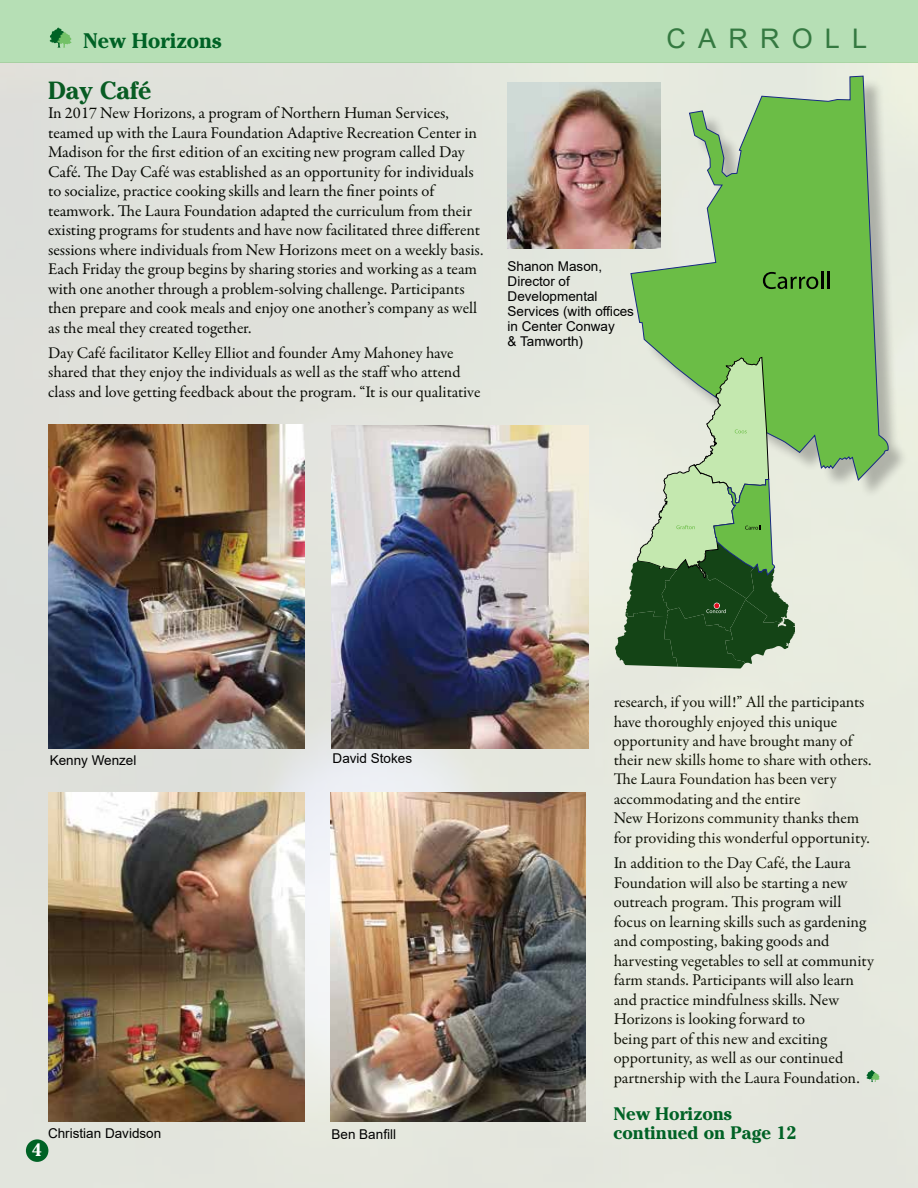
<style>
.page{position:relative;width:918px;height:1188px;background:#fff}
.page>*{position:absolute;margin:0;border:0;box-sizing:border-box;transform-origin:0 0}
.t1{font:27px "Arial";letter-spacing:.45em;color:#357941}
.t2{font:700 24.75px "Cheltenham";color:#006225}
.t3{font:700 21px "Cheltenham";color:#006225}
.t4{font:700 18px/19.5px "Cheltenham";color:#006225}
.t5{font:700 18px "Cheltenham";color:#fff}
.t6{font:16.5px/19.5px "Garamond Premr Pro";letter-spacing:-.005em;color:#000}
.t7{font:16.35px/19.4px "Garamond Premr Pro";letter-spacing:-.005em;color:#000}
.t8{font:13.5px/15px "Arial";color:#000}
.s1{font-size:16.35px}
</style>
<div class="page">
<img style="left:0;top:62px;width:918px;height:1126px">
<div style="left:0;top:0;width:918px;height:62px;background:#b6dfb5"></div>
<svg style="left:50px;top:28px;width:21px;height:20px"></svg>
<div style="left:26px;top:1139px;width:22px;height:23px;background:#006225;border-radius:50%"></div>
<div style="left:634px;top:78px;width:275px;height:422px;background:#000;opacity:.25"></div>
<svg style="left:630px;top:76px;width:259px;height:405px;background:#8cc473"></svg>
<svg style="left:763px;top:271px;width:66px;height:18px"></svg>
<svg style="left:615px;top:357px;width:179px;height:311px;background:#8fb084"></svg>
<svg style="left:867px;top:1070px;width:13px;height:12px"></svg>
<img style="left:48px;top:425px;width:256px;height:323px">
<img style="left:508px;top:82px;width:153px;height:167px">
<img style="left:331px;top:793px;width:254px;height:328px">
<img style="left:49px;top:793px;width:255px;height:328px">
<img style="left:331px;top:425px;width:257px;height:323px">
<p class="t3" style="left:83px;top:28px;width:140px">New Horizons</p>
<h1 class="t1" style="left:667px;top:20px;width:202px">CARROLL</h1>
<h2 class="t2" style="left:48px;top:75px;width:105px">Day Café</h2>
<p class="t6" style="left:48px;top:104px;width:437px">In 2017 New Horizons, a program of Northern Human Services, teamed up with the Laura Foundation Adaptive Recreation Center in Madison for the first edition of an exciting new program called Day Café. The Day Café was established as an opportunity for individuals to socialize, practice cooking skills and learn the finer points of teamwork. The Laura Foundation adapted the curriculum from their existing programs for students and have now facilitated three different sessions where individuals from New Horizons meet on a weekly basis.<br>Each Friday the group begins by sharing stories and working as a team with one another through a problem-solving challenge. Participants then prepare and cook meals and enjoy one another’s <span class="s1">company as well</span></p>
<p class="t7" style="left:48px;top:315px;width:407px;line-height:25.3px">as the meal they created together.<br>Day Café facilitator Kelley Elliot and founder Amy Mahoney have</p>
<p class="t7" style="left:48px;top:363px;width:434px">shared that they enjoy the individuals as well as the staff who attend class and love getting feedback about the program. “It is our qualitative</p>
<p class="t8" style="left:508px;top:259px;width:128px">Shanon Mason,<br>Director of<br>Developmental<br>Services (with offices in Center Conway<br>&amp; Tamworth)</p>
<p class="t8" style="left:50px;top:752px;width:88px">Kenny Wenzel</p>
<p class="t8" style="left:333px;top:751px;width:81px">David Stokes</p>
<p class="t8" style="left:48px;top:1126px;width:115px">Christian Davidson</p>
<p class="t8" style="left:332px;top:1127px;width:66px">Ben Banfill</p>
<p class="t5" style="left:32px;top:1139px;width:12px">4</p>
<p class="t7" style="left:614px;top:693px;width:260px">research, if you will!” All the participants have thoroughly enjoyed this unique opportunity and have brought many of their new skills home to share with others.<br>The Laura Foundation has been very accommodating and the entire<br>New Horizons community thanks them for providing this wonderful opportunity.</p>
<p class="t6" style="left:614px;top:854px;width:262px">In addition to the Day Café, the Laura Foundation will also be starting a new outreach program. This program will focus on learning skills such as gardening and composting, baking goods and harvesting vegetables to sell at community farm stands. Participants will also learn and practice mindfulness skills. New Horizons is looking forward to<br>being part of this new and exciting opportunity, as well as our continued partnership with the Laura Foundation.</p>
<p class="t4" style="left:613px;top:1104px;width:184px">New Horizons continued on Page 12</p>
</div>
